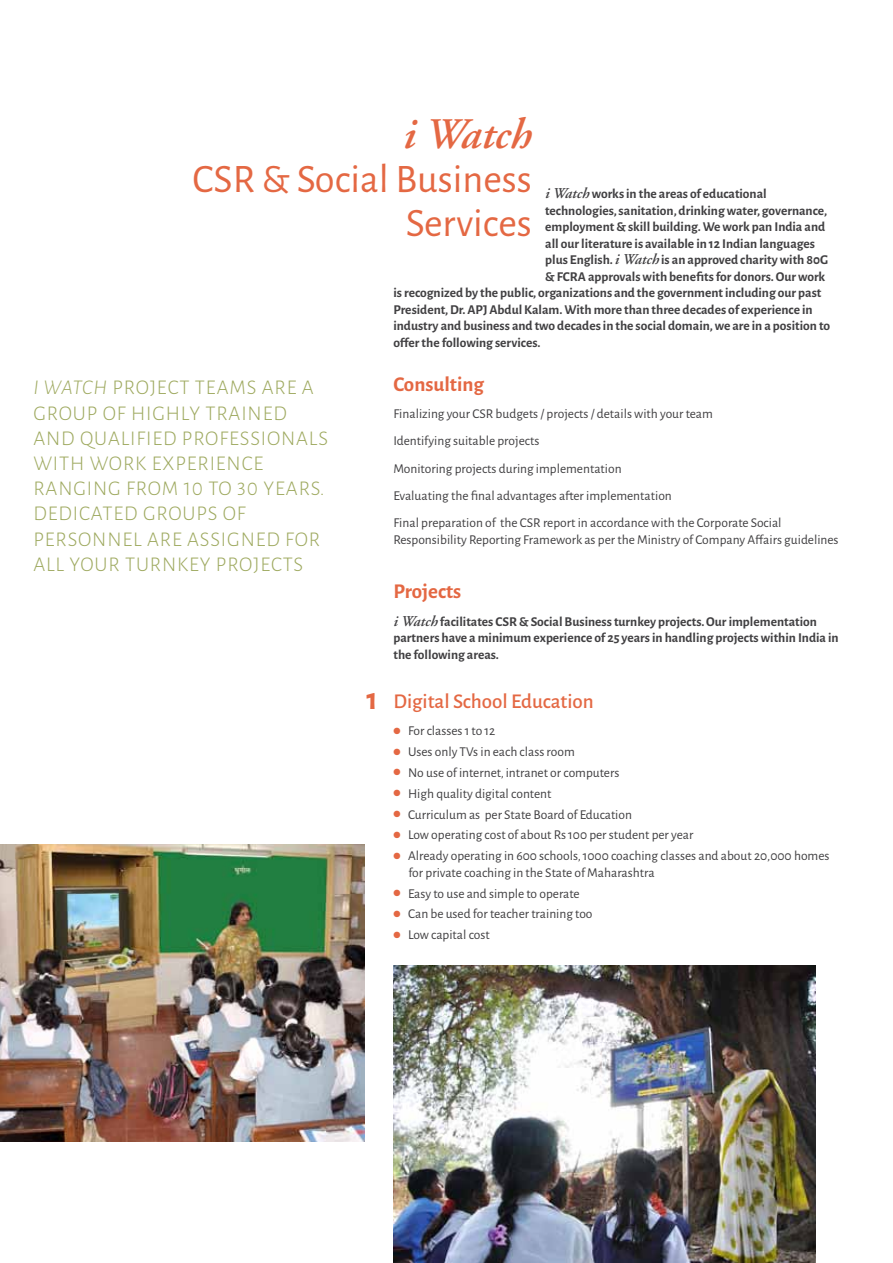
<style>
.page{position:relative;width:893px;height:1263px;background:#fff}
.page>*{position:absolute;margin:0;border:0;box-sizing:border-box;transform-origin:0 0}
.t1{font:italic 600 43.5px "Adobe Garamond";color:#e46843}
.t2{font:40.5px/43.5px "Alegreya Sans";color:#e46843;text-align:right}
.t3{font:700 31.5px "Alegreya Sans";color:#e46843}
.t4{font:300 21px/25.2px "Alegreya Sans";letter-spacing:.04em;color:#9ea95f}
.t5{font:500 21px "Alegreya Sans";color:#e46843}
.t6{font:700 21px "Alegreya Sans";color:#e46843}
.t7{font:13.5px/20.9px "Alegreya Sans";color:#414042}
.t8{font:700 13.5px/16.5px "Alegreya Sans";color:#414042}
.s1{font-family:"Adobe Garamond";font-weight:600;font-style:italic;font-size:15px}
.s2{font-style:italic}
</style>
<div class="page">
<img style="left:0;top:844px;width:364px;height:298px">
<img style="left:394px;top:965px;width:421px;height:298px">
<h1 class="t1" style="left:403px;top:111px;width:130px">i Watch</h1>
<h2 class="t2" style="left:193px;top:155px;width:341px">CSR &amp; Social Business<br>Services</h2>
<p class="t8" style="left:545px;top:185px;width:223px"><span class="s1">i Watch</span> works in the areas of educational</p>
<p class="t8" style="left:545px;top:201px;width:283px">technologies, sanitation, drinking water, governance,</p>
<p class="t8" style="left:545px;top:218px;width:281px">employment &amp; skill building. We work pan India and</p>
<p class="t8" style="left:545px;top:234px;width:271px">all our literature is available in 12 Indian languages</p>
<p class="t8" style="left:545px;top:251px;width:284px">plus English. <span class="s1">i Watch</span> is an approved charity with 80G</p>
<p class="t8" style="left:545px;top:267px;width:282px">&amp; FCRA approvals with benefits for donors. Our work</p>
<p class="t8" style="left:393px;top:284px;width:430px">is recognized by the public, organizations and the government including our past</p>
<p class="t8" style="left:393px;top:300px;width:421px">President, Dr. APJ Abdul Kalam. With more than three decades of experience in</p>
<p class="t8" style="left:393px;top:317px;width:438px">industry and business and two decades in the social domain, we are in a position to</p>
<p class="t8" style="left:393px;top:333px;width:148px">offer the following services.</p>
<h3 class="t6" style="left:393px;top:368px;width:92px">Consulting</h3>
<p class="t7" style="left:393px;top:399px;width:390px;line-height:27.3px">Finalizing your CSR budgets / projects / details with your team<br>Identifying suitable projects<br>Monitoring projects during implementation<br>Evaluating the final advantages after implementation<br>Final preparation of the CSR report in accordance with the Corporate Social</p>
<p class="t7" style="left:393px;top:528px;width:447px">Responsibility Reporting Framework as per the Ministry of Company Affairs guidelines</p>
<h3 class="t6" style="left:393px;top:576px;width:69px">Projects</h3>
<p class="t8" style="left:393px;top:612px;width:447px"><span class="s1">i Watch</span> facilitates CSR &amp; Social Business turnkey projects. Our implementation partners have a minimum experience of 25 years in handling projects within India in the following areas.</p>
<h3 class="t5" style="left:393px;top:686px;width:202px">Digital School Education</h3>
<p class="t7" style="left:408px;top:720px;width:423px">For classes 1 to 12<br>Uses only TVs in each class room<br>No use of internet, intranet or computers<br>High quality digital content<br>Curriculum as per State Board of Education<br>Low operating cost of about Rs 100 per student per year<br>Already operating in 600 schools, 1000 coaching classes and about 20,000 homes</p>
<p class="t7" style="left:408px;top:861px;width:248px">for private coaching in the State of Maharashtra Easy to use and simple to operate<br>Can be used for teacher training too<br>Low capital cost</p>
<h3 class="t4" style="left:33px;top:374px;width:296px"><span class="s2">I WATCH</span> PROJECT TEAMS ARE A<br>GROUP OF HIGHLY TRAINED<br>AND QUALIFIED PROFESSIONALS<br>WITH WORK EXPERIENCE<br>RANGING FROM 10 TO 30 YEARS.<br>DEDICATED GROUPS OF<br>PERSONNEL ARE ASSIGNED FOR<br>ALL YOUR TURNKEY PROJECTS</h3>
<h3 class="t3" style="left:366px;top:676px;width:13px">1</h3>
</div>
